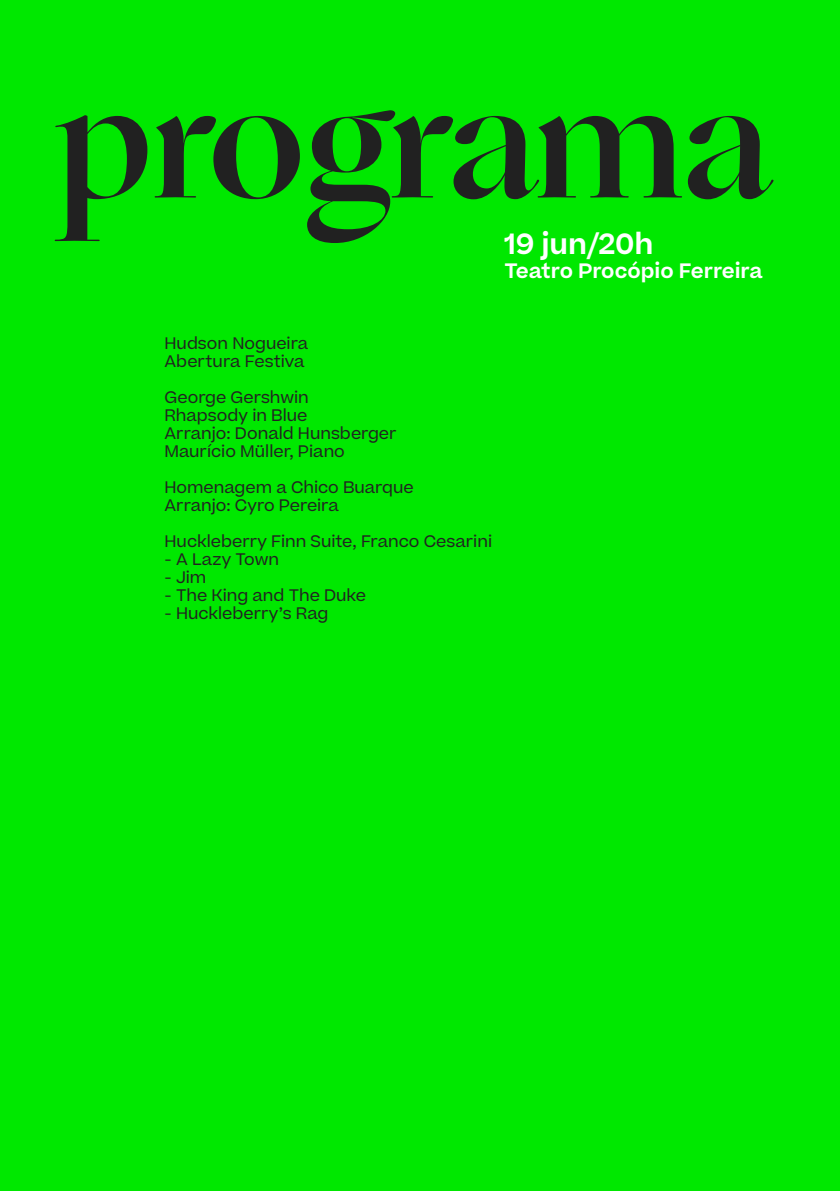
<style>
.page{position:relative;width:840px;height:1191px;background:#fff}
.page>*{position:absolute;margin:0;border:0;box-sizing:border-box;transform-origin:0 0}
.t1{font:700 160px "Ogg";color:#212121}
.t2{font:600 28px "Beatrice";color:#fff}
.t3{font:600 20px "Beatrice";color:#fff}
.titulo_programa{font:16px "Beatrice";color:#212121}
</style>
<div class="page">
<div style="left:0;top:0;width:839px;height:1191px;background:#00e800"></div>
<p class="t1" style="left:57px;top:35px;width:714px">programa</p>
<p class="t2" style="left:504px;top:221px;width:150px">19 jun/20h</p>
<p class="t3" style="left:504px;top:255px;width:259px">Teatro Procópio Ferreira</p>
<p class="titulo_programa" style="left:164px;top:331px;width:145px">Hudson Nogueira</p>
<p class="titulo_programa" style="left:164px;top:349px;width:141px">Abertura Festiva</p>
<p class="titulo_programa" style="left:164px;top:385px;width:146px">George Gershwin</p>
<p class="titulo_programa" style="left:164px;top:403px;width:144px">Rhapsody in Blue</p>
<p class="titulo_programa" style="left:164px;top:421px;width:233px">Arranjo: Donald Hunsberger</p>
<p class="titulo_programa" style="left:164px;top:439px;width:182px">Maurício Müller, Piano</p>
<p class="titulo_programa" style="left:164px;top:475px;width:250px">Homenagem a Chico Buarque</p>
<p class="titulo_programa" style="left:164px;top:493px;width:176px">Arranjo: Cyro Pereira</p>
<p class="titulo_programa" style="left:164px;top:529px;width:329px">Huckleberry Finn Suite, Franco Cesarini</p>
<p class="titulo_programa" style="left:164px;top:547px;width:116px">- A Lazy Town</p>
<p class="titulo_programa" style="left:164px;top:565px;width:43px">- Jim</p>
<p class="titulo_programa" style="left:164px;top:583px;width:203px">- The King and The Duke</p>
<p class="titulo_programa" style="left:164px;top:601px;width:165px">- Huckleberry’s Rag</p>
</div>
